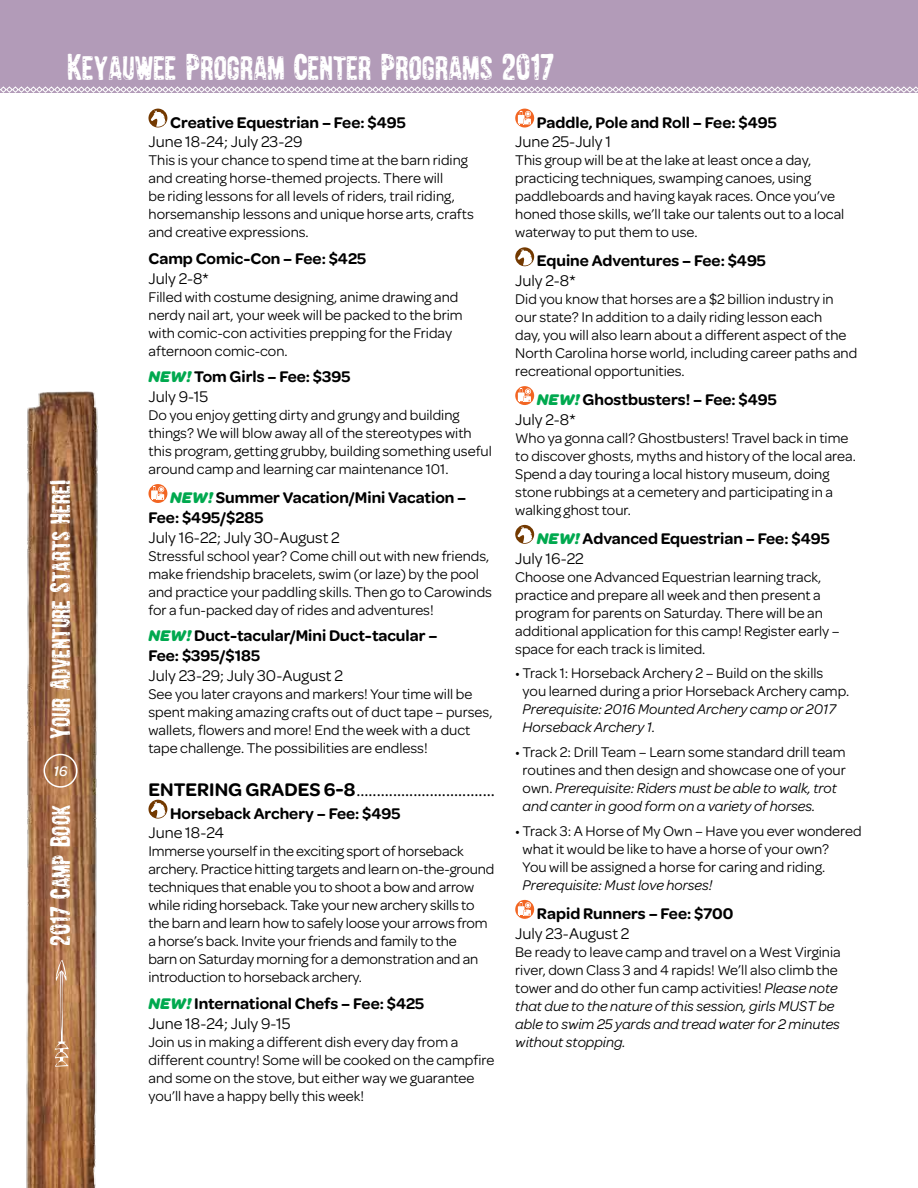
<style>
.page{position:relative;width:918px;height:1188px;background:#fff}
.page>*{position:absolute;margin:0;border:0;box-sizing:border-box;transform-origin:0 0}
.t1{font:37.5px "Barrio Chino";color:#fff}
.t2{font:28.5px "Barrio Chino";color:#fff}
.t3{font:19.5px "Omnes Girl Scouts";color:#000}
.t4{font:600 16.5px/19.8px "Omnes Girl Scouts";color:#000}
.t5{font:16.5px "Omnes Girl Scouts";color:#000}
.t6{font:15px/18px "Omnes Girl Scouts";color:#000}
.t7{font:italic 15px/18px "Omnes Girl Scouts";color:#000}
.t8{font:italic 500 15px "Omnes Girl Scouts";color:#fff}
.s1{font-weight:700;font-style:italic;color:#00a94f}
.s2{font-weight:400}
.s3{font-weight:600}
.s4{font-style:italic}
</style>
<div class="page">
<img style="left:26px;top:391px;width:73px;height:797px">
<svg style="left:55px;top:960px;width:14px;height:107px"></svg>
<div style="left:44px;top:754px;width:34px;height:34px;border:2px solid #fff;border-radius:50%"></div>
<svg style="left:149px;top:109px;width:18px;height:19px"></svg>
<svg style="left:151px;top:110px;width:15px;height:17px"></svg>
<svg style="left:149px;top:484px;width:18px;height:19px"></svg>
<svg style="left:151px;top:486px;width:13px;height:14px"></svg>
<svg style="left:149px;top:800px;width:18px;height:19px"></svg>
<svg style="left:151px;top:801px;width:15px;height:17px"></svg>
<svg style="left:515px;top:109px;width:19px;height:19px"></svg>
<svg style="left:518px;top:111px;width:13px;height:14px"></svg>
<svg style="left:515px;top:247px;width:19px;height:19px"></svg>
<svg style="left:518px;top:249px;width:14px;height:16px"></svg>
<svg style="left:515px;top:386px;width:19px;height:19px"></svg>
<svg style="left:518px;top:388px;width:13px;height:14px"></svg>
<svg style="left:515px;top:525px;width:19px;height:19px"></svg>
<svg style="left:518px;top:526px;width:14px;height:17px"></svg>
<svg style="left:515px;top:900px;width:19px;height:19px"></svg>
<svg style="left:518px;top:902px;width:13px;height:14px"></svg>
<div style="left:0;top:0;width:918px;height:93px;background:#b29bb8"></div>
<svg style="left:0;top:86px;width:918px;height:7px"></svg>
<h1 class="t1" style="left:68px;top:48px;width:488px">Keyauwee Program Center Programs 2017</h1>
<h2 class="t2" style="left:46px;top:739px;width:261px;rotate:-90deg">Your Adventure Starts Here!</h2>
<p class="t8" style="left:53px;top:761px;width:16px">16</p>
<h2 class="t2" style="left:46px;top:946px;width:142px;rotate:-90deg">2017 Camp Book</h2>
<p class="t4" style="left:170px;top:111px;width:237px">Creative Equestrian – Fee: $495</p>
<p class="t5" style="left:149px;top:131px;width:156px">June 18-24; July 23-29</p>
<p class="t6" style="left:148px;top:150px;width:327px">This is your chance to spend time at the barn riding and creating horse-themed projects. There will<br>be riding lessons for all levels of riders, trail riding, horsemanship lessons and unique horse arts, crafts and creative expressions.</p>
<p class="t4" style="left:148px;top:248px;width:219px">Camp Comic-Con – Fee: $425</p>
<p class="t5" style="left:148px;top:267px;width:62px">July 2-8*</p>
<p class="t6" style="left:148px;top:287px;width:316px">Filled with costume designing, anime drawing and nerdy nail art, your week will be packed to the brim with comic-con activities prepping for the Friday afternoon comic-con.</p>
<p class="t4" style="left:148px;top:366px;width:204px"><span class="s1">NEW!</span> Tom Girls – Fee: $395<br><span class="s2">July 9-15</span></p>
<p class="t6" style="left:148px;top:405px;width:345px">Do you enjoy getting dirty and grungy and building things? We will blow away all of the stereotypes with this program, getting grubby, building something useful around camp and learning car maintenance 101.</p>
<p class="t4" style="left:149px;top:487px;width:319px;text-indent:22px"><span class="s1">NEW!</span> Summer Vacation/Mini Vacation –<br>Fee: $495/$285</p>
<p class="t5" style="left:149px;top:526px;width:193px">July 16-22; July 30-August 2</p>
<p class="t6" style="left:148px;top:546px;width:345px">Stressful school year? Come chill out with new friends, make friendship bracelets, swim (or laze) by the pool and practice your paddling skills. Then go to Carowinds for a fun-packed day of rides and adventures!</p>
<p class="t4" style="left:148px;top:625px;width:291px"><span class="s1">NEW!</span> Duct-tacular/Mini Duct-tacular –<br>Fee: $395/$185</p>
<p class="t5" style="left:148px;top:664px;width:196px">July 23-29; July 30-August 2</p>
<p class="t6" style="left:148px;top:684px;width:346px">See you later crayons and markers! Your time will be spent making amazing crafts out of duct tape – purses, wallets, flowers and more! End the week with a duct tape challenge. The possibilities are endless!</p>
<h3 class="t3" style="left:148px;top:777px;width:348px"><span class="s3">ENTERING GRADES 6-8</span>..................................</h3>
<p class="t4" style="left:170px;top:802px;width:232px">Horseback Archery – Fee: $495</p>
<p class="t5" style="left:149px;top:822px;width:77px">June 18-24</p>
<p class="t6" style="left:148px;top:842px;width:347px">Immerse yourself in the exciting sport of horseback archery. Practice hitting targets and learn on-the-ground techniques that enable you to shoot a bow and arrow while riding horseback. Take your new archery skills to the barn and learn how to safely loose your arrows from a horse’s back. Invite your friends and family to the<br>barn on Saturday morning for a demonstration and an introduction to horseback archery.</p>
<p class="t4" style="left:148px;top:993px;width:277px"><span class="s1">NEW!</span> International Chefs – Fee: $425<br><span class="s2">June 18-24; July 9-15</span></p>
<p class="t6" style="left:148px;top:1032px;width:347px">Join us in making a different dish every day from a different country! Some will be cooked on the campfire and some on the stove, but either way we guarantee you’ll have a happy belly this week!</p>
<p class="t4" style="left:537px;top:111px;width:241px">Paddle, Pole and Roll – Fee: $495</p>
<p class="t5" style="left:515px;top:131px;width:98px">June 25-July 1</p>
<p class="t6" style="left:515px;top:150px;width:331px">This group will be at the lake at least once a day, practicing techniques, swamping canoes, using paddleboards and having kayak races. Once you’ve honed those skills, we’ll take our talents out to a local waterway to put them to use.</p>
<p class="t4" style="left:537px;top:250px;width:231px">Equine Adventures – Fee: $495</p>
<p class="t5" style="left:515px;top:269px;width:62px">July 2-8*</p>
<p class="t6" style="left:515px;top:289px;width:344px">Did you know that horses are a $2 billion industry in our state? In addition to a daily riding lesson each<br>day, you will also learn about a different aspect of the North Carolina horse world, including career paths and recreational opportunities.</p>
<p class="t4" style="left:515px;top:389px;width:263px;text-indent:22px"><span class="s1">NEW!</span> Ghostbusters! – Fee: $495<br><span class="s2">July 2-8*</span></p>
<p class="t6" style="left:515px;top:428px;width:342px">Who ya gonna call? Ghostbusters! Travel back in time to discover ghosts, myths and history of the local area.<br>Spend a day touring a local history museum, doing stone rubbings at a cemetery and participating in a walking ghost tour.</p>
<p class="t4" style="left:515px;top:528px;width:316px;text-indent:22px"><span class="s1">NEW!</span> Advanced Equestrian – Fee: $495<br><span class="s2">July 16-22</span></p>
<p class="t6" style="left:515px;top:567px;width:326px">Choose one Advanced Equestrian learning track, practice and prepare all week and then present a program for parents on Saturday. There will be an additional application for this camp! Register early – space for each track is limited.</p>
<p class="t6" style="left:523px;top:664px;width:328px;text-indent:-7px">• Track 1: Horseback Archery 2 – Build on the skills you learned during a prior Horseback Archery camp.</p>
<p class="t7" style="left:523px;top:700px;width:315px">Prerequisite: 2016 Mounted Archery camp or 2017<br>Horseback Archery 1.</p>
<p class="t6" style="left:523px;top:742px;width:325px;text-indent:-7px">• Track 2: Drill Team – Learn some standard drill team routines and then design and showcase one of your own. <span class="s4">Prerequisite: Riders must be able to walk, trot and canter in good form on a variety of horses.</span></p>
<p class="t6" style="left:523px;top:821px;width:341px;text-indent:-7px">• Track 3: A Horse of My Own – Have you ever wondered what it would be like to have a horse of your own?<br>You will be assigned a horse for caring and riding.</p>
<p class="t7" style="left:523px;top:875px;width:191px">Prerequisite: Must love horses!</p>
<p class="t4" style="left:537px;top:903px;width:198px">Rapid Runners – Fee: $700</p>
<p class="t5" style="left:515px;top:922px;width:116px">July 23-August 2</p>
<p class="t6" style="left:515px;top:942px;width:327px">Be ready to leave camp and travel on a West Virginia river, down Class 3 and 4 rapids! We’ll also climb the tower and do other fun camp activities! <span class="s4">Please note that due to the nature of this session, girls MUST be able to swim 25 yards and tread water for 2 minutes without stopping.</span></p>
</div>
